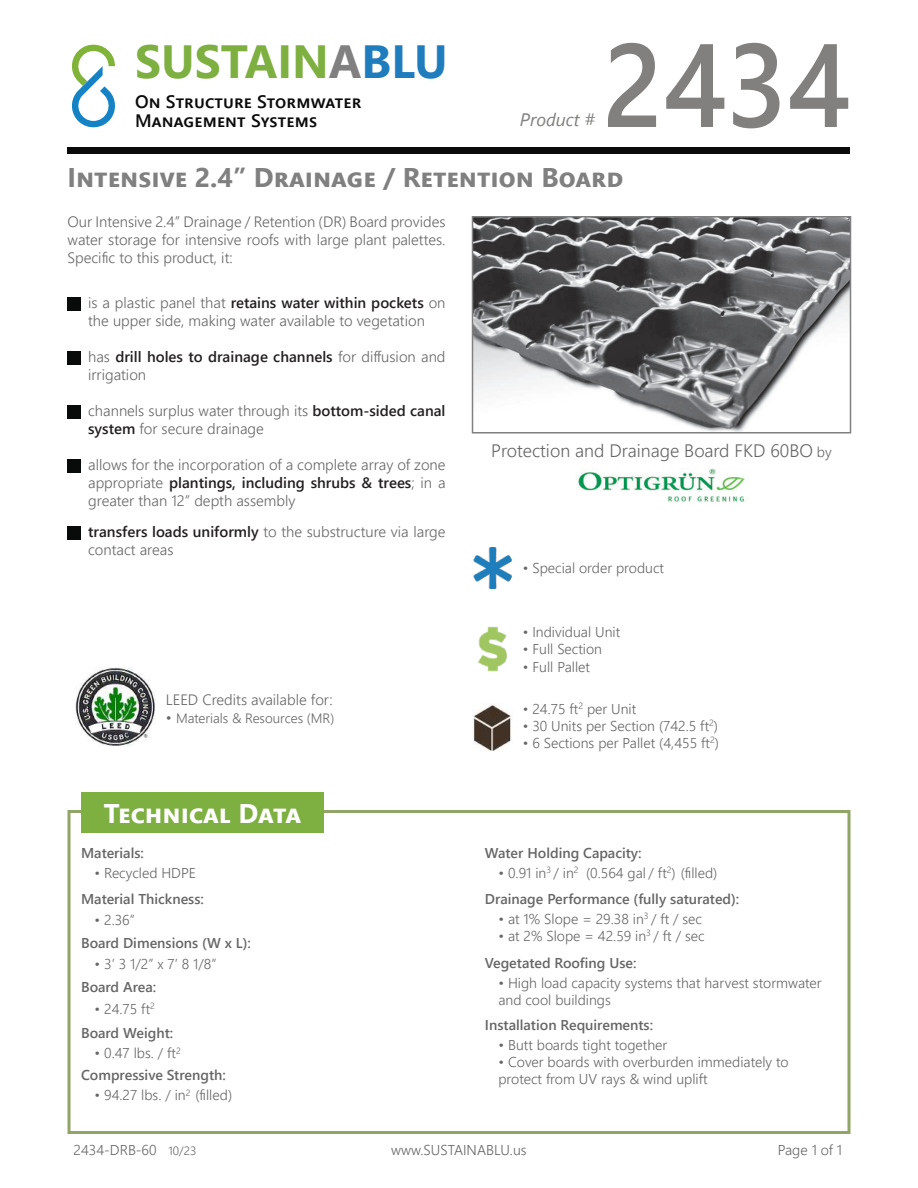
<style>
.page{position:relative;width:918px;height:1188px;background:#fff}
.page>*{position:absolute;margin:0;border:0;box-sizing:border-box;transform-origin:0 0}
.t1{font:600 118.2px "Segoe UI";color:#81807f;scale:.93 1}
.t2{font:700 46.5px "Segoe UI";color:#7eaf41}
.t3{font:700 27px "Segoe UI";color:#808080}
.t4{font:700 27px "Segoe UI";letter-spacing:.005em;color:#fff}
.t5{font:600 18px/19.5px "Segoe UI";letter-spacing:.01em;color:#0a0a0a}
.t6{font:300 18px "Segoe UI";color:#666}
.t7{font:italic 18px "Segoe UI";color:#81807f}
.t8{font:300 15px/18px "Segoe UI";color:#666}
.t9{font:300 14.25px/17.1px "Segoe UI";color:#666}
.t10{font:600 14.25px/25.8px "Segoe UI";color:#666;text-align:center}
.t11{font:300 13.5px "Segoe UI";color:#666}
.s1{color:#808080}
.s2{color:#207dbd}
.s3{font-weight:600;color:#231f20}
.s4{font-size:15px}
.s5{font-size:14.25px}
.s6{font-weight:300}
.s7{font-size:12px}
</style>
<div class="page">
<div style="left:68px;top:810px;width:782px;height:324px;border:3px solid #91a567"></div>
<div style="left:81px;top:793px;width:243px;height:40px;background:#7eaf41"></div>
<img style="left:475px;top:219px;width:373px;height:212px">
<div style="left:472px;top:216px;width:379px;height:218px;border:2px solid #808080"></div>
<div style="left:68px;top:297px;width:13px;height:13px;background:#090b0a"></div>
<div style="left:68px;top:351px;width:13px;height:13px;background:#090b0a"></div>
<div style="left:68px;top:405px;width:13px;height:13px;background:#090b0a"></div>
<div style="left:68px;top:459px;width:13px;height:13px;background:#090b0a"></div>
<div style="left:68px;top:526px;width:13px;height:14px;background:#090b0a"></div>
<img style="left:75px;top:667px;width:80px;height:80px">
<svg style="left:72px;top:44px;width:43px;height:84px"></svg>
<div style="left:68px;top:147px;width:782px;height:7px;background:#0a0a0a"></div>
<img style="left:473px;top:705px;width:39px;height:46px">
<img style="left:478px;top:626px;width:29px;height:46px">
<img style="left:576px;top:468px;width:173px;height:34px">
<img style="left:473px;top:548px;width:39px;height:40px">
<h1 class="t1" style="left:603px;top:-26px;width:268px">2434</h1>
<h3 class="t3" style="left:68px;top:152px;width:557px">Intensive 2.4” Drainage / Retention Board</h3>
<h2 class="t2" style="left:135px;top:18px;width:314px">SUSTAIN<span class="s1">A</span><span class="s2">BLU</span></h2>
<p class="t5" style="left:135px;top:90px;width:225px">On Structure Stormwater<br>Management Systems</p>
<p class="t7" style="left:520px;top:103px;width:77px">Product #</p>
<p class="t8" style="left:68px;top:211px;width:380px;text-align:justify">Our Intensive 2.4” Drainage / Retention (DR) Board provides water storage for intensive roofs with large plant palettes.<br>Specific to this product, it:</p>
<p class="t8" style="left:88px;top:292px;width:359px">is a plastic panel that <span class="s3">retains water within pockets</span> on the upper side, making water available to vegetation</p>
<p class="t8" style="left:88px;top:346px;width:359px">has <span class="s3">drill holes to drainage channels</span> for diffusion and irrigation</p>
<p class="t8" style="left:88px;top:400px;width:359px">channels surplus water through its <span class="s3">bottom-sided canal system</span> for secure drainage</p>
<p class="t8" style="left:88px;top:454px;width:359px;text-align:justify">allows for the incorporation of a complete array of zone appropriate <span class="s3">plantings, including shrubs &amp; trees</span>; in a greater than 12” depth assembly</p>
<p class="t8" style="left:88px;top:522px;width:359px"><span class="s3">transfers loads uniformly</span> to the substructure via large contact areas</p>
<p class="t8" style="left:166px;top:689px;width:169px">LEED Credits available for:</p>
<p class="t11" style="left:166px;top:706px;width:170px"><span class="s4">•</span> Materials &amp; Resources (MR)</p>
<h3 class="t4" style="left:104px;top:788px;width:198px">Technical Data</h3>
<p class="t10" style="left:81px;top:838px;width:64px">Materials:</p>
<p class="t9" style="left:95px;top:863px;width:103px">• Recycled HDPE</p>
<p class="t10" style="left:81px;top:885px;width:124px">Material Thickness:</p>
<p class="t9" style="left:95px;top:910px;width:42px">• 2.36”</p>
<p class="t10" style="left:81px;top:928px;width:171px">Board Dimensions (W x L):</p>
<p class="t9" style="left:95px;top:954px;width:123px">• 3’ 3 1/2” x 7’ 8 1/8”</p>
<p class="t10" style="left:81px;top:973px;width:77px">Board Area:</p>
<p class="t9" style="left:95px;top:999px;width:62px">• 24.75 ft<sup>2</sup></p>
<p class="t10" style="left:81px;top:1019px;width:94px">Board Weight:</p>
<p class="t9" style="left:95px;top:1043px;width:88px">• 0.47 lbs. / ft<sup>2</sup></p>
<p class="t10" style="left:81px;top:1061px;width:146px">Compressive Strength:</p>
<p class="t9" style="left:95px;top:1085px;width:139px">• 94.27 lbs. / in<sup>2</sup> (filled)</p>
<p class="t6" style="left:491px;top:434px;width:342px">Protection and Drainage Board FKD 60BO <span class="s5">by</span></p>
<p class="t9" style="left:523px;top:558px;width:143px">• Special order product</p>
<p class="t9" style="left:523px;top:622px;width:99px">• Individual Unit</p>
<p class="t9" style="left:523px;top:639px;width:81px">• Full Section</p>
<p class="t9" style="left:523px;top:657px;width:69px">• Full Pallet</p>
<p class="t9" style="left:523px;top:699px;width:115px">• 24.75 ft<sup>2</sup> per Unit</p>
<p class="t9" style="left:523px;top:716px;width:197px">• 30 Units per Section (742.5 ft<sup>2</sup>)</p>
<p class="t9" style="left:523px;top:733px;width:198px">• 6 Sections per Pallet (4,455 ft<sup>2</sup>)</p>
<p class="t10" style="left:485px;top:838px;width:158px">Water Holding Capacity:</p>
<p class="t10" style="left:485px;top:859px;width:256px"><span class="s6">• 0.91 in</span><sup>3</sup> <span class="s6">/ in</span><sup>2</sup> <span class="s6">(0.564 gal / ft</span><sup>2</sup><span class="s6">) (filled)<br></span>Drainage Performance (fully saturated):</p>
<p class="t9" style="left:498px;top:909px;width:205px">• at 1% Slope = 29.38 in<sup>3</sup> / ft / sec</p>
<p class="t9" style="left:498px;top:926px;width:208px">• at 2% Slope = 42.59 in<sup>3</sup> / ft / sec</p>
<p class="t10" style="left:485px;top:949px;width:153px">Vegetated Roofing Use:</p>
<p class="t9" style="left:498px;top:973px;width:325px">• High load capacity systems that harvest stormwater and cool buildings</p>
<p class="t10" style="left:485px;top:1011px;width:170px">Installation Requirements:</p>
<p class="t9" style="left:498px;top:1035px;width:170px">• Butt boards tight together</p>
<p class="t9" style="left:498px;top:1052px;width:292px">• Cover boards with overburden immediately to protect from UV rays &amp; wind uplift</p>
<p class="t9" style="left:74px;top:1140px;width:124px">2434-DRB-60 <span class="s7">10/23</span></p>
<p class="t9" style="left:391px;top:1140px;width:137px">www.SUSTAINABLU.us</p>
<p class="t9" style="left:778px;top:1140px;width:66px">Page 1 of 1</p>
</div>
